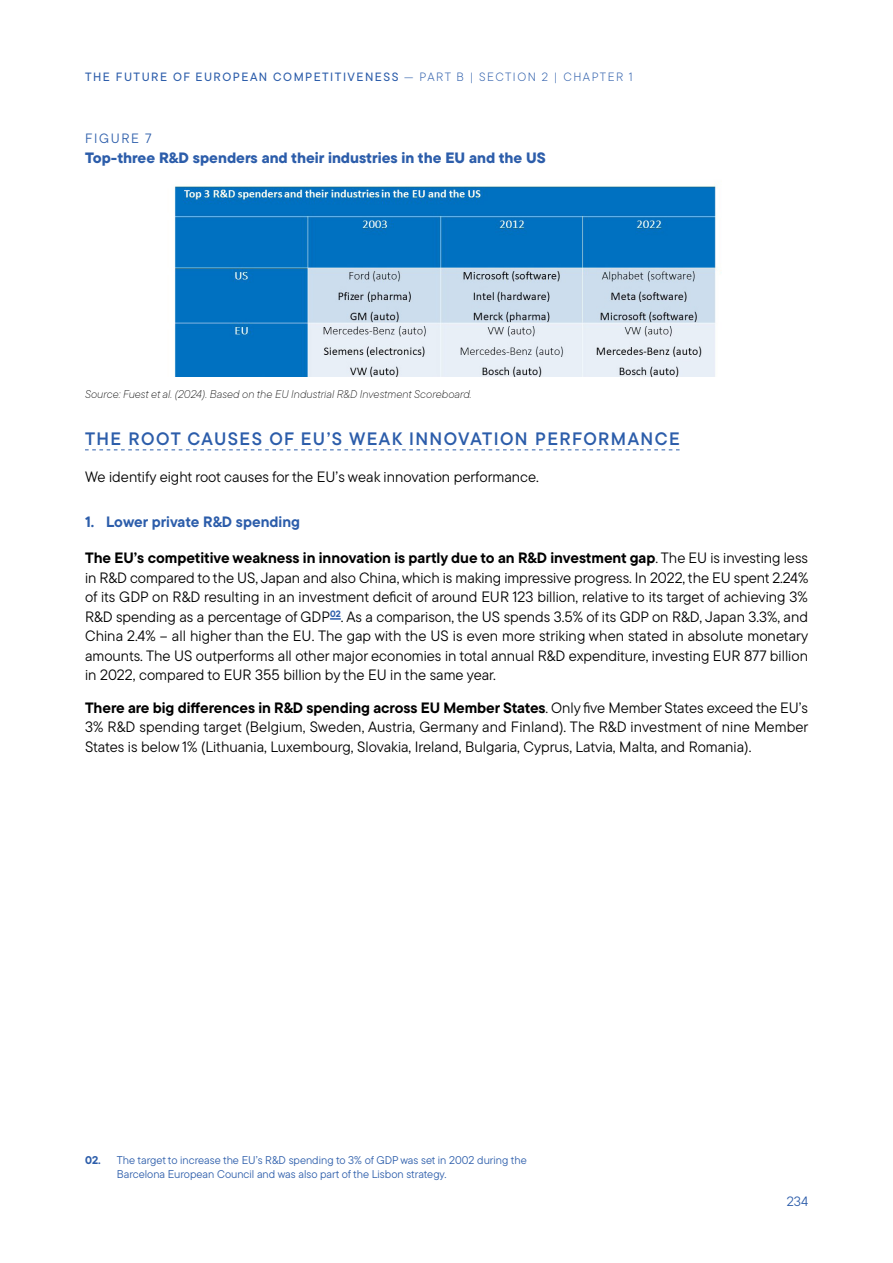
<style>
.page{position:relative;width:893px;height:1263px;background:#fff}
.page>*{position:absolute;margin:0;border:0;box-sizing:border-box;transform-origin:0 0}
.t1{font:18px "TT Commons Pro Db";letter-spacing:.08em;color:#2c5daa}
.Body_text{font:15px/19.5px "TT Commons Pro";color:#000;text-align:justify}
.Graph_-_Title{font:800 15px "TT Commons Pro";color:#2c5daa}
.Bullets_-_Numbered{font:700 15px "TT Commons Pro";color:#2c5daa}
.Graph_-_Figure_number{font:13.5px "TT Commons Pro";letter-spacing:.12em;color:#2c5daa}
.t2{font:500 12px "TT Commons Pro";letter-spacing:.125em;color:#2c5daa}
.Footnote{font:11.25px/14.2px "TT Commons Pro";color:#2c5daa}
.Body_text-2{font:italic 200 11.25px "TT Commons Pro";color:#000}
.s1{font-weight:300}
.s2{font-weight:700}
</style>
<div class="page">
<svg style="left:85px;top:449px;width:595px;height:1px"></svg>
<svg style="left:330px;top:618px;width:11px;height:2px"></svg>
<img style="left:174px;top:184px;width:548px;height:192px">
<p class="t2" style="left:85px;top:68px;width:549px">THE FUTURE OF EUROPEAN COMPETITIVENESS <span class="s1">— PART B | SECTION 2 | CHAPTER 1</span></p>
<p class="Graph_-_Figure_number" style="left:85px;top:129px;width:68px">FIGURE 7</p>
<p class="Graph_-_Title" style="left:85px;top:146px;width:462px">Top-three R&amp;D spenders and their industries in the EU and the US</p>
<p class="Body_text-2" style="left:85px;top:387px;width:388px">Source: Fuest et al. (2024). Based on the EU Industrial R&amp;D Investment Scoreboard.</p>
<h5 class="t1" style="left:85px;top:426px;width:596px">THE ROOT CAUSES OF EU’S WEAK INNOVATION PERFORMANCE</h5>
<p class="Body_text" style="left:85px;top:467px;width:455px">We identify eight root causes for the EU’s weak innovation performance.</p>
<p class="Bullets_-_Numbered" style="left:85px;top:510px;width:217px">1. Lower private R&amp;D spending</p>
<p class="Body_text" style="left:85px;top:548px;width:725px"><span class="s2">The EU’s competitive weakness in innovation is partly due to an R&amp;D investment gap</span>. The EU is investing less in R&amp;D compared to the US, Japan and also China, which is making impressive progress. In 2022, the EU spent 2.24% of its GDP on R&amp;D resulting in an investment deficit of around EUR 123 billion, relative to its target of achieving 3% R&amp;D spending as a percentage of GDP<sup>02</sup>. As a comparison, the US spends 3.5% of its GDP on R&amp;D, Japan 3.3%, and China 2.4% – all higher than the EU. The gap with the US is even more striking when stated in absolute monetary amounts. The US outperforms all other major economies in total annual R&amp;D expenditure, investing EUR 877 billion in 2022, compared to EUR 355 billion by the EU in the same year.</p>
<p class="Body_text" style="left:85px;top:698px;width:725px"><span class="s2">There are big differences in R&amp;D spending across EU Member States</span>. Only five Member States exceed the EU’s 3% R&amp;D spending target (Belgium, Sweden, Austria, Germany and Finland). The R&amp;D investment of nine Member States is below 1% (Lithuania, Luxembourg, Slovakia, Ireland, Bulgaria, Cyprus, Latvia, Malta, and Romania).</p>
<p class="Footnote" style="left:117px;top:1152px;width:411px;text-indent:-32px"><span class="s2">02.</span> The target to increase the EU’s R&amp;D spending to 3% of GDP was set in 2002 during the<br>Barcelona European Council and was also part of the Lisbon strategy.</p>
<p class="Graph_-_Figure_number" style="left:787px;top:1192px;width:23px">234</p>
</div>
